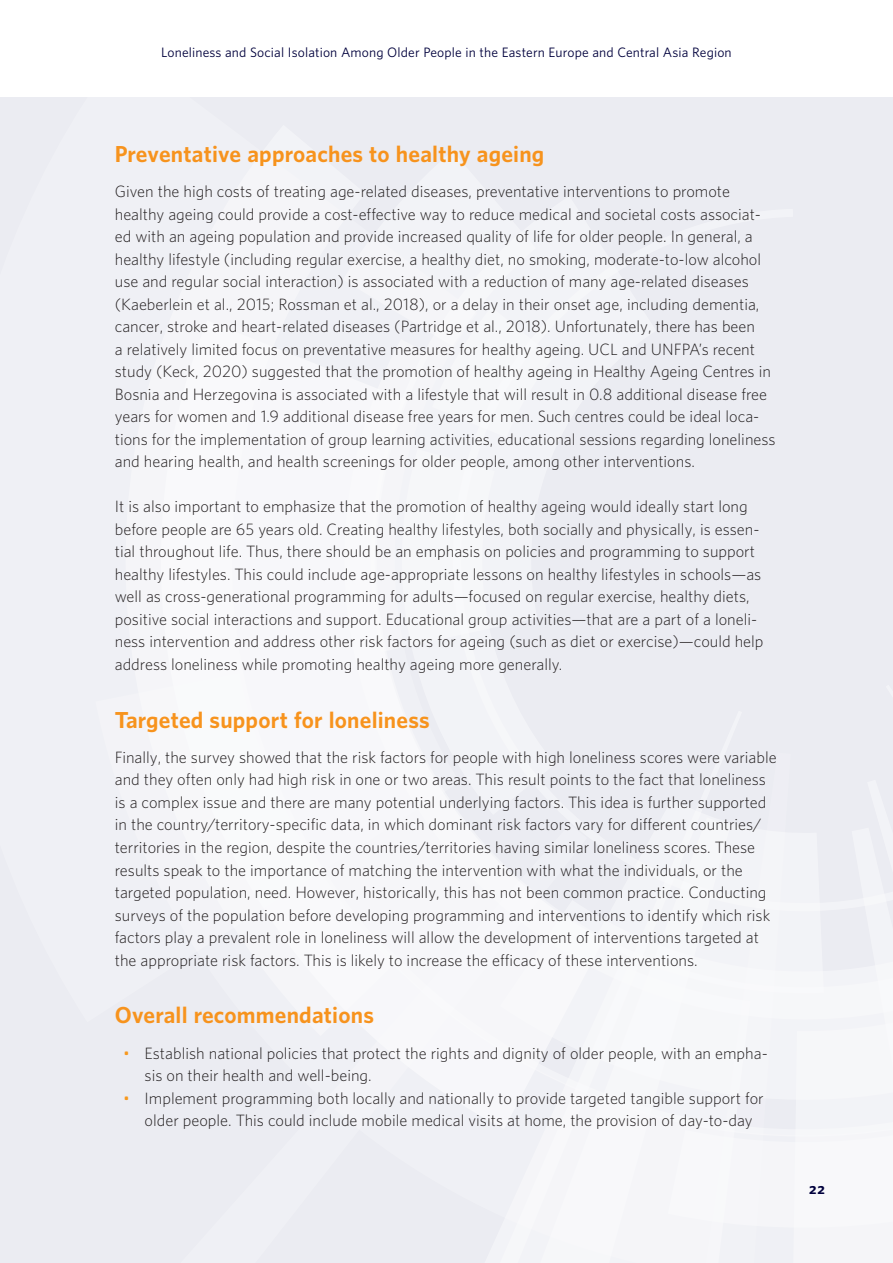
<style>
.page{position:relative;width:893px;height:1263px;background:#fff}
.page>*{position:absolute;margin:0;border:0;box-sizing:border-box;transform-origin:0 0}
.Head_2{font:700 21px "UNFPA";letter-spacing:.01em;color:#f7931d}
.Body{font:300 15px/22.5px "UNFPA";color:#231f20}
.t1{font:13.95px "UNFPA Bold SC";color:#00003c}
.t2{font:12.45px "UNFPA Text";letter-spacing:.01em;color:#00003c}
.s1{color:#f7981d}
</style>
<div class="page">
<div style="left:0;top:98px;width:893px;height:1165px;background:#ebecf2"></div>
<div style="left:402px;top:450px;width:51px;height:195px;background:#f6f7f9"></div>
<div style="left:397px;top:307px;width:56px;height:122px;background:#f5f5f8"></div>
<div style="left:161px;top:320px;width:236px;height:353px;background:#f7f7fa"></div>
<svg style="left:453px;top:232px;width:164px;height:441px"></svg>
<svg style="left:139px;top:673px;width:754px;height:590px"></svg>
<p class="t2" style="left:161px;top:44px;width:572px">Loneliness and Social Isolation Among Older People in the Eastern Europe and Central Asia Region</p>
<p class="Head_2" style="left:115px;top:140px;width:431px">Preventative approaches to healthy ageing</p>
<p class="Body" style="left:115px;top:180px;width:662px">Given the high costs of treating age-related diseases, preventative interventions to promote healthy ageing could provide a cost-effective way to reduce medical and societal costs associat&shy;ed with an ageing population and provide increased quality of life for older people. In general, a healthy lifestyle (including regular exercise, a healthy diet, no smoking, moderate-to-low alcohol use and regular social interaction) is associated with a reduction of many age-related diseases (Kaeberlein et al., 2015; Rossman et al., 2018), or a delay in their onset age, including dementia, cancer, stroke and heart-related diseases (Partridge et al., 2018). Unfortunately, there has been<br>a relatively limited focus on preventative measures for healthy ageing. UCL and UNFPA’s recent study (Keck, 2020) suggested that the promotion of healthy ageing in Healthy Ageing Centres in Bosnia and Herzegovina is associated with a lifestyle that will result in 0.8 additional disease free years for women and 1.9 additional disease free years for men. Such centres could be ideal loca&shy;tions for the implementation of group learning activities, educational sessions regarding loneliness and hearing health, and health screenings for older people, among other interventions.</p>
<p class="Body" style="left:115px;top:495px;width:650px">It is also important to emphasize that the promotion of healthy ageing would ideally start long before people are 65 years old. Creating healthy lifestyles, both socially and physically, is essen&shy;tial throughout life. Thus, there should be an emphasis on policies and programming to support healthy lifestyles. This could include age-appropriate lessons on healthy lifestyles in schools—as well as cross-generational programming for adults—focused on regular exercise, healthy diets, positive social interactions and support. Educational group activities—that are a part of a loneli&shy;ness intervention and address other risk factors for ageing (such as diet or exercise)—could help address loneliness while promoting healthy ageing more generally.</p>
<p class="Head_2" style="left:115px;top:706px;width:316px">Targeted support for loneliness</p>
<p class="Body" style="left:115px;top:746px;width:663px">Finally, the survey showed that the risk factors for people with high loneliness scores were variable and they often only had high risk in one or two areas. This result points to the fact that loneliness is a complex issue and there are many potential underlying factors. This idea is further supported in the country/territory-specific data, in which dominant risk factors vary for different countries/ territories in the region, despite the countries/territories having similar loneliness scores. These results speak to the importance of matching the intervention with what the individuals, or the targeted population, need. However, historically, this has not been common practice. Conducting surveys of the population before developing programming and interventions to identify which risk factors play a prevalent role in loneliness will allow the development of interventions targeted at the appropriate risk factors. This is likely to increase the efficacy of these interventions.</p>
<p class="Head_2" style="left:115px;top:1001px;width:261px">Overall recommendations</p>
<p class="Body" style="left:145px;top:1041px;width:625px;text-indent:-21px"><span class="s1">•</span> Establish national policies that protect the rights and dignity of older people, with an empha&shy;sis on their health and well-being.</p>
<p class="Body" style="left:145px;top:1086px;width:621px;text-indent:-21px"><span class="s1">•</span> Implement programming both locally and nationally to provide targeted tangible support for older people. This could include mobile medical visits at home, the provision of day-to-day</p>
<p class="t1" style="left:809px;top:1179px;width:17px">22</p>
</div>
